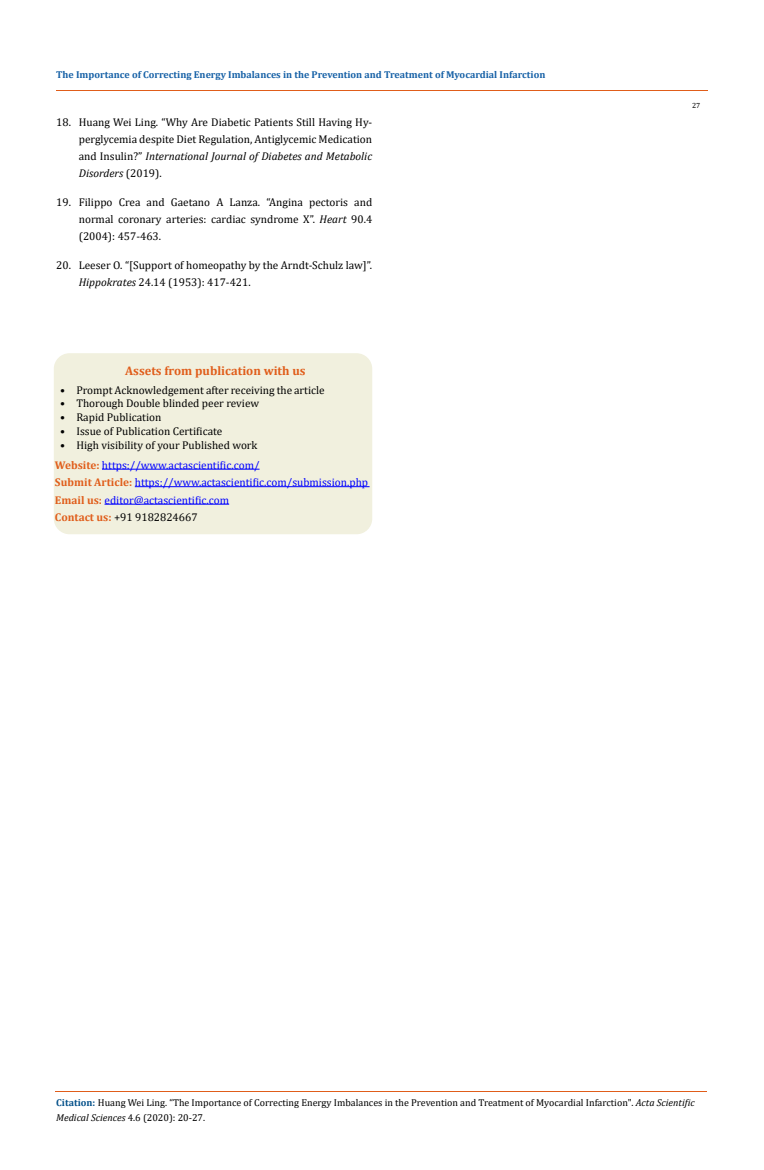
<style>
.page{position:relative;width:764px;height:1170px;background:#fff}
.page>*{position:absolute;margin:0;border:0;box-sizing:border-box;transform-origin:0 0}
.t1{font:700 12.5px "Cambria";color:#e05d1a}
.t2{font:11.25px/16.9px "Cambria";color:#000;text-align:justify}
.t3{font:11.25px/17.5px "Cambria";color:#00f}
.t4{font:10px/15px "Cambria";color:#000}
.t5{font:700 10px "Cambria";color:#1560a6}
.t6{font:7.5px "Cambria";color:#000}
.s1{font-style:italic}
.s2{font-weight:700;color:#e05d1a}
.s3{color:#000}
.s4{font-weight:700;color:#035089}
</style>
<div class="page">
<hr style="left:56px;top:91px;width:651px;height:1px;background:#e05d1a">
<div style="left:54px;top:354px;width:317px;height:180px;background:#f1f0de;border-radius:15px"></div>
<div style="left:54px;top:353px;width:318px;height:181px;border:1px solid #f1f0de;border-radius:15px"></div>
<hr style="left:102px;top:469px;width:157px;height:1px;background:#00f">
<hr style="left:135px;top:486px;width:234px;height:1px;background:#00f">
<hr style="left:104px;top:504px;width:125px;height:1px;background:#00f">
<hr style="left:55px;top:1092px;width:651px;height:1px;background:#e05d1a">
<p class="t5" style="left:56px;top:68px;width:491px">The Importance of Correcting Energy Imbalances in the Prevention and Treatment of Myocardial Infarction</p>
<p class="t2" style="left:79px;top:114px;width:295px;text-indent:-22px">18. Huang Wei Ling. “Why Are Diabetic Patients Still Having Hy&shy;perglycemia despite Diet Regulation, Antiglycemic Medication and Insulin?” <span class="s1">International Journal of Diabetes and Metabolic Disorders</span> (2019).</p>
<p class="t2" style="left:79px;top:194px;width:295px;text-indent:-22px">19. Filippo Crea and Gaetano A Lanza. “Angina pectoris and normal coronary arteries: cardiac syndrome X”. <span class="s1">Heart</span> 90.4 (2004): 457-463.</p>
<p class="t2" style="left:79px;top:257px;width:295px;text-indent:-22px">20. Leeser O. “[Support of homeopathy by the Arndt-Schulz law]”.<br><span class="s1">Hippokrates</span> 24.14 (1953): 417-421.</p>
<p class="t1" style="left:125px;top:362px;width:182px">Assets from publication with us</p>
<p class="t2" style="left:60px;top:381px;width:266px">• Prompt Acknowledgement after receiving the article</p>
<p class="t2" style="left:60px;top:395px;width:201px">• Thorough Double blinded peer review</p>
<p class="t2" style="left:60px;top:409px;width:103px">• Rapid Publication</p>
<p class="t2" style="left:60px;top:423px;width:164px">• Issue of Publication Certificate</p>
<p class="t2" style="left:60px;top:436px;width:199px">• High visibility of your Published work</p>
<p class="t3" style="left:55px;top:456px;width:315px"><span class="s2">Website:</span> https://www.actascientific.com/<br><span class="s2">Submit Article:</span> https://www.actascientific.com/submission.php <span class="s2">Email us:</span> editor@actascientific.com<br><span class="s2">Contact us:</span> <span class="s3">+91 9182824667</span></p>
<p class="t6" style="left:692px;top:101px;width:10px">27</p>
<p class="t4" style="left:56px;top:1095px;width:640px"><span class="s4">Citation:</span> Huang Wei Ling. “The Importance of Correcting Energy Imbalances in the Prevention and Treatment of Myocardial Infarction". <span class="s1">Acta Scientific<br>Medical Sciences</span> 4.6 (2020): 20-27.</p>
</div>
